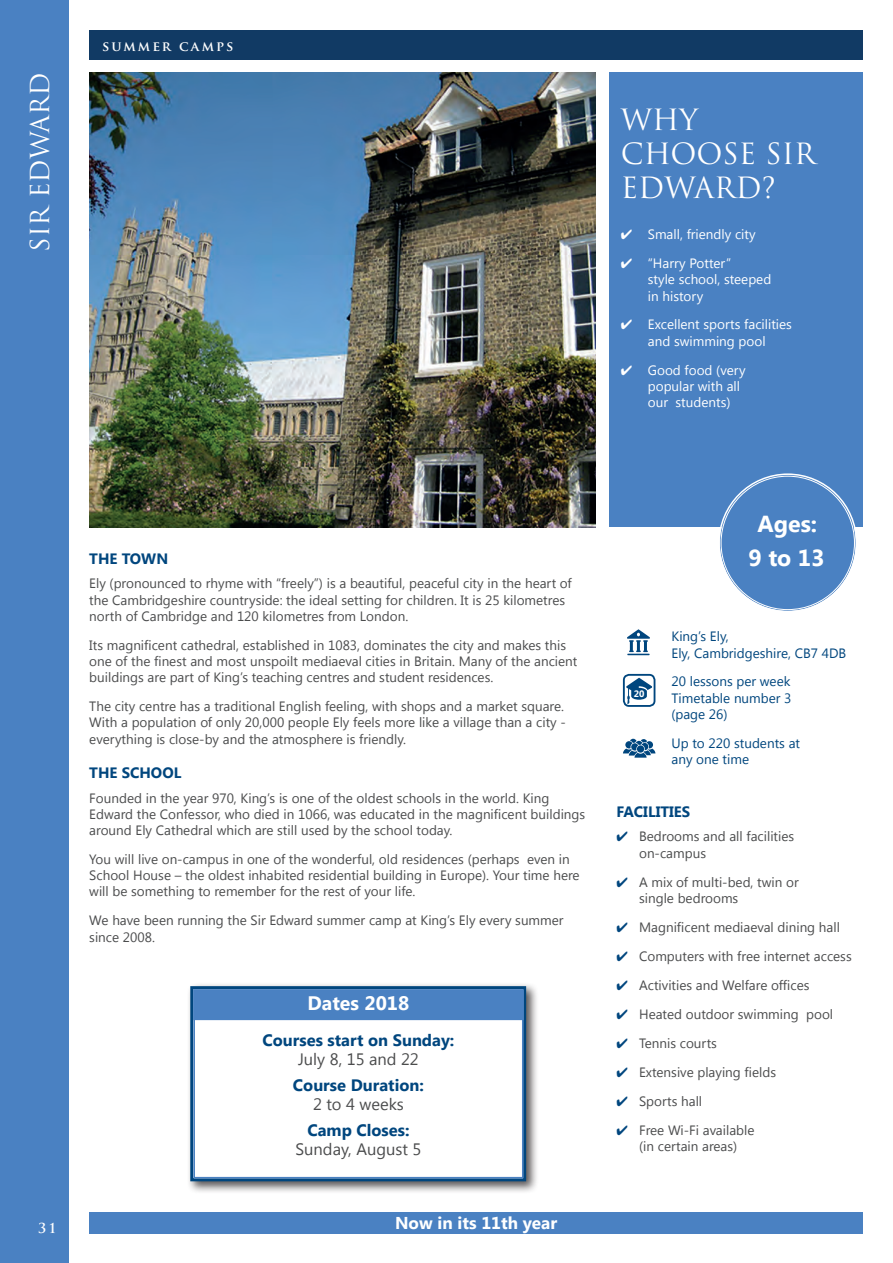
<style>
.page{position:relative;width:893px;height:1263px;background:#fff}
.page>*{position:absolute;margin:0;border:0;box-sizing:border-box;transform-origin:0 0}
.t1{font:28.5px/34.2px "Trajan Pro";color:#fff}
.t2{font:25.5px "Trajan Pro";color:#fff}
.t3{font:700 23.1px/33.8px "Segoe UI";color:#fff;text-align:center}
.t4{font:700 19.5px "Segoe UI";color:#fff}
.t5{font:700 17.1px "Segoe UI";color:#fff}
.t6{font:700 16.5px "Segoe UI";color:#00467e}
.t7{font:16.5px "Segoe UI";color:#4b4c4d}
.t8{font:700 15px "Segoe UI";color:#00467e}
.t9{font:13.5px/16.2px "Segoe UI";color:#4b4c4d}
.t10{font:13.5px/16.2px "Segoe UI";color:#fff}
.t11{font:13.5px/16.2px "Segoe UI";color:#00467e}
.t12{font:700 13.5px "Trajan Pro";letter-spacing:.15em;color:#fff}
.t13{font:700 9.3px "Segoe UI";color:#fff}
.s1{color:#00467e}
</style>
<div class="page">
<div style="left:186px;top:982px;width:352px;height:212px;background:#231f20;opacity:.75"></div>
<svg style="left:189px;top:985px;width:339px;height:198px"></svg>
<div style="left:193px;top:989px;width:331px;height:31px;background:#4a81c2;border:2px solid #4a81c2"></div>
<div style="left:193px;top:990px;width:330px;height:188px;border:2px solid #4a81c2"></div>
<img style="left:89px;top:72px;width:506px;height:455px">
<div style="left:89px;top:30px;width:774px;height:30px;background:#113a64"></div>
<div style="left:609px;top:72px;width:254px;height:455px;background:#4a81c2"></div>
<div style="left:0;top:0;width:68px;height:1263px;background:#4a81c2"></div>
<div style="left:720px;top:475px;width:136px;height:136px;background:#4a81c2;border-radius:50%"></div>
<svg style="left:627px;top:629px;width:23px;height:26px"></svg>
<div style="left:623px;top:674px;width:32px;height:33px;border:2px solid #00467e;border-radius:5px"></div>
<svg style="left:626px;top:678px;width:26px;height:27px"></svg>
<div style="left:89px;top:1212px;width:774px;height:21px;background:#4a81c2"></div>
<svg style="left:623px;top:739px;width:32px;height:19px"></svg>
<h2 class="t2" style="left:24px;top:252px;width:181px;rotate:-90deg">SIR EDWARD</h2>
<p class="t12" style="left:102px;top:38px;width:133px">SUMMER CAMPS</p>
<h1 class="t1" style="left:621px;top:102px;width:196px">WHY<br>CHOOSE SIR<br>EDWARD?</h1>
<p class="t10" style="left:621px;top:226px;width:136px">✔ Small, friendly city</p>
<p class="t10" style="left:648px;top:255px;width:125px;text-indent:-27px">✔ “Harry Potter”<br>style school, steeped in history</p>
<p class="t10" style="left:621px;top:316px;width:173px;text-align:center">✔ Excellent sports facilities and swimming pool</p>
<p class="t10" style="left:648px;top:361px;width:99px;text-indent:-27px">✔ Good food (very popular with all our students)</p>
<p class="t12" style="left:38px;top:1220px;width:20px">31</p>
<p class="t8" style="left:89px;top:548px;width:80px">THE TOWN</p>
<p class="t9" style="left:89px;top:575px;width:484px">Ely (pronounced to rhyme with “freely”) is a beautiful, peaceful city in the heart of the Cambridgeshire countryside: the ideal setting for children. It is 25 kilometres north of Cambridge and 120 kilometres from London.</p>
<p class="t9" style="left:89px;top:636px;width:490px">Its magnificent cathedral, established in 1083, dominates the city and makes this one of the finest and most unspoilt mediaeval cities in Britain. Many of the ancient buildings are part of King’s teaching centres and student residences.</p>
<p class="t9" style="left:89px;top:698px;width:478px">The city centre has a traditional English feeling, with shops and a market square.<br>With a population of only 20,000 people Ely feels more like a village than a city - everything is close-by and the atmosphere is friendly.</p>
<p class="t8" style="left:89px;top:762px;width:94px">THE SCHOOL</p>
<p class="t9" style="left:89px;top:789px;width:497px">Founded in the year 970, King’s is one of the oldest schools in the world. King<br>Edward the Confessor, who died in 1066, was educated in the magnificent buildings around Ely Cathedral which are still used by the school today.</p>
<p class="t9" style="left:89px;top:850px;width:492px">You will live on-campus in one of the wonderful, old residences (perhaps even in<br>School House – the oldest inhabited residential building in Europe). Your time here will be something to remember for the rest of your life.</p>
<p class="t9" style="left:89px;top:912px;width:476px">We have been running the Sir Edward summer camp at King’s Ely every summer since 2008.</p>
<h3 class="t4" style="left:308px;top:989px;width:103px">Dates 2018</h3>
<p class="t6" style="left:263px;top:1028px;width:193px">Courses start on Sunday:</p>
<p class="t7" style="left:298px;top:1048px;width:122px">July 8, 15 and 22</p>
<p class="t6" style="left:293px;top:1073px;width:132px">Course Duration:</p>
<p class="t7" style="left:313px;top:1093px;width:92px">2 to 4 weeks</p>
<p class="t6" style="left:307px;top:1118px;width:104px">Camp Closes:</p>
<p class="t7" style="left:296px;top:1138px;width:127px">Sunday, August 5</p>
<p class="t5" style="left:395px;top:1210px;width:164px">Now in its 11th year</p>
<p class="t13" style="left:634px;top:687px;width:12px">20</p>
<h3 class="t3" style="left:749px;top:506px;width:77px">Ages:<br>9 to 13</h3>
<p class="t11" style="left:671px;top:628px;width:176px">King’s Ely,<br>Ely, Cambridgeshire, CB7 4DB</p>
<p class="t11" style="left:671px;top:673px;width:122px;text-align:justify">20 lessons per week Timetable number 3 (page 26)</p>
<p class="t11" style="left:671px;top:734px;width:130px">Up to 220 students at any one time</p>
<p class="t8" style="left:617px;top:801px;width:75px">FACILITIES</p>
<p class="t9" style="left:639px;top:828px;width:157px;text-indent:-23px"><span class="s1">✔</span> Bedrooms and all facilities on-campus</p>
<p class="t9" style="left:639px;top:873px;width:161px;text-indent:-23px"><span class="s1">✔</span> A mix of multi-bed, twin or single bedrooms</p>
<p class="t9" style="left:617px;top:918px;width:225px"><span class="s1">✔</span> Magnificent mediaeval dining hall</p>
<p class="t9" style="left:617px;top:947px;width:237px"><span class="s1">✔</span> Computers with free internet access</p>
<p class="t9" style="left:617px;top:976px;width:194px"><span class="s1">✔</span> Activities and Welfare offices</p>
<p class="t9" style="left:617px;top:1005px;width:218px"><span class="s1">✔</span> Heated outdoor swimming pool</p>
<p class="t9" style="left:617px;top:1034px;width:102px"><span class="s1">✔</span> Tennis courts</p>
<p class="t9" style="left:617px;top:1063px;width:161px"><span class="s1">✔</span> Extensive playing fields</p>
<p class="t9" style="left:617px;top:1092px;width:87px"><span class="s1">✔</span> Sports hall</p>
<p class="t9" style="left:617px;top:1121px;width:139px;text-align:center"><span class="s1">✔</span> Free Wi-Fi available (in certain areas)</p>
</div>
